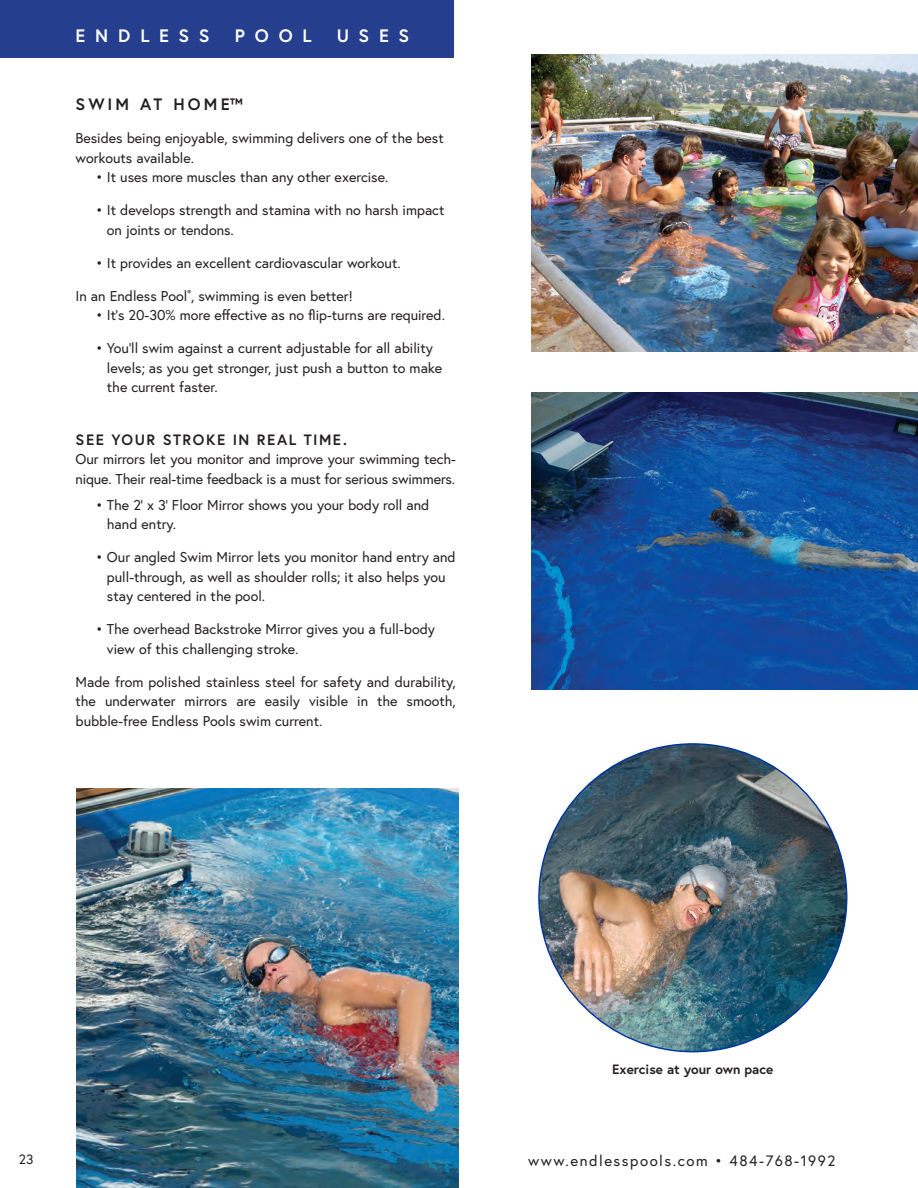
<style>
.page{position:relative;width:918px;height:1188px;background:#fff}
.page>*{position:absolute;margin:0;border:0;box-sizing:border-box;transform-origin:0 0}
.t1{font:700 18px "Europa";letter-spacing:.545em;color:#fff}
.t2{font:700 16.5px "Europa";letter-spacing:.185em;color:#231f20}
.t3{font:15px "Europa";letter-spacing:.1em;color:#231f20}
.body{font:700 15px "Europa";letter-spacing:.105em;color:#231f20}
.body-2{font:14.25px/19.5px "Europa";color:#231f20}
.t4{font:700 13.5px "Europa";color:#231f20}
.t5{font:13.5px "Europa";color:#231f20}
</style>
<div class="page">
<img style="left:76px;top:788px;width:383px;height:400px">
<div style="left:0;top:0;width:454px;height:58px;background:#253f8e"></div>
<img style="left:531px;top:55px;width:387px;height:297px">
<img style="left:532px;top:392px;width:386px;height:297px">
<img style="left:539px;top:744px;width:308px;height:308px;border-radius:154px">
<p class="t1" style="left:76px;top:23px;width:136px">ENDLESS</p>
<p class="t1" style="left:235px;top:23px;width:78px">POOL</p>
<p class="t1" style="left:337px;top:23px;width:74px">USES</p>
<p class="t2" style="left:76px;top:93px;width:169px">SWIM AT HOME™</p>
<p class="body-2" style="left:76px;top:128px;width:370px">Besides being enjoyable, swimming delivers one of the best workouts available.</p>
<p class="body-2" style="left:96px;top:167px;width:294px">• It uses more muscles than any other exercise.</p>
<p class="body-2" style="left:107px;top:200px;width:339px;text-indent:-11px">• It develops strength and stamina with no harsh impact on joints or tendons.</p>
<p class="body-2" style="left:96px;top:253px;width:306px">• It provides an excellent cardiovascular workout.</p>
<p class="body-2" style="left:76px;top:286px;width:279px">In an Endless Pool<sup>®</sup>, swimming is even better!</p>
<p class="body-2" style="left:96px;top:305px;width:351px">• It’s 20-30% more effective as no flip-turns are required.</p>
<p class="body-2" style="left:107px;top:338px;width:337px;text-indent:-11px">• You’ll swim against a current adjustable for all ability levels; as you get stronger, just push a button to make the current faster.</p>
<p class="body" style="left:76px;top:429px;width:273px">SEE YOUR STROKE IN REAL TIME.</p>
<p class="body-2" style="left:76px;top:449px;width:382px">Our mirrors let you monitor and improve your swimming tech&shy;nique. Their real-time feedback is a must for serious swimmers.</p>
<p class="body-2" style="left:107px;top:495px;width:324px;text-indent:-11px">• The 2' x 3' Floor Mirror shows you your body roll and hand entry.</p>
<p class="body-2" style="left:107px;top:547px;width:350px;text-indent:-11px">• Our angled Swim Mirror lets you monitor hand entry and pull-through, as well as shoulder rolls; it also helps you stay centered in the pool.</p>
<p class="body-2" style="left:107px;top:619px;width:330px;text-indent:-11px">• The overhead Backstroke Mirror gives you a full-body view of this challenging stroke.</p>
<p class="body-2" style="left:76px;top:672px;width:382px;text-align:justify">Made from polished stainless steel for safety and durability, the underwater mirrors are easily visible in the smooth, bubble-free Endless Pools swim current.</p>
<p class="t4" style="left:612px;top:1060px;width:163px">Exercise at your own pace</p>
<p class="t5" style="left:19px;top:1151px;width:16px">23</p>
<p class="t3" style="left:528px;top:1151px;width:309px">www.endlesspools.com • 484-768-1992</p>
</div>
